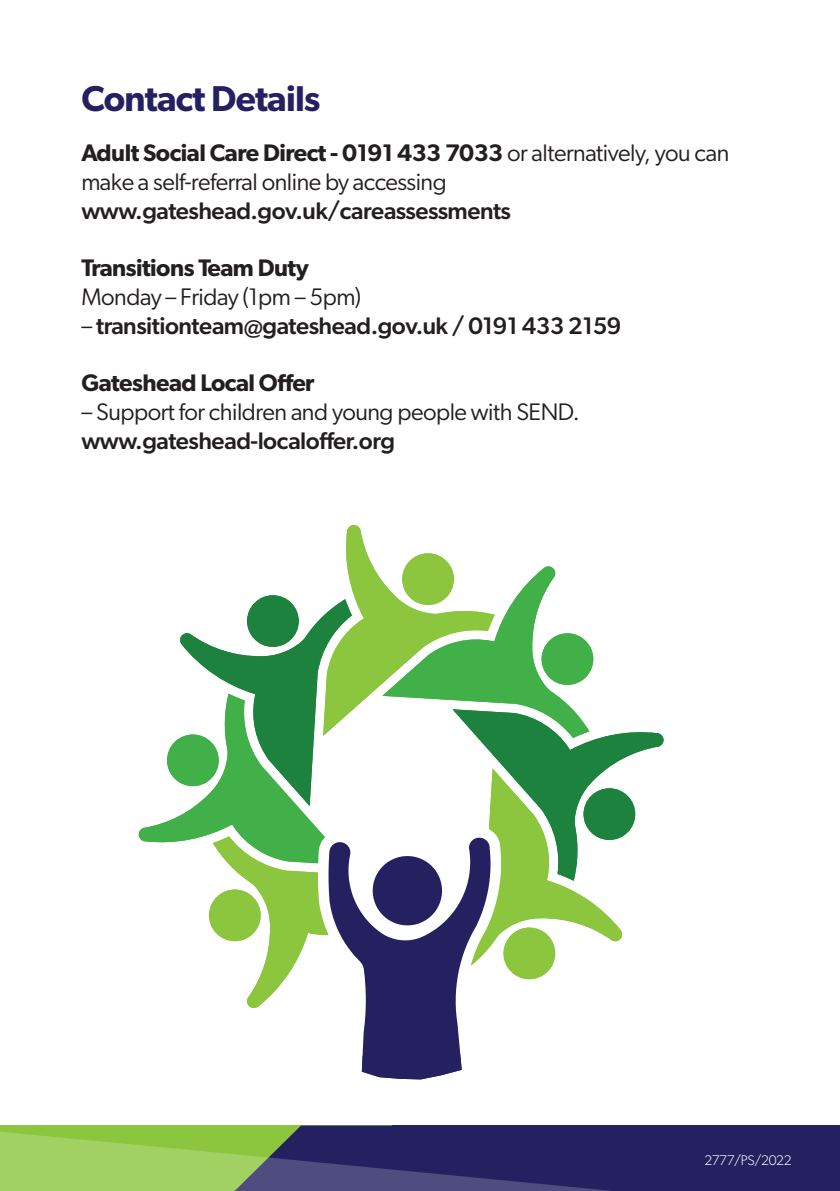
<style>
.page{position:relative;width:840px;height:1191px;background:#fff}
.page>*{position:absolute;margin:0;border:0;box-sizing:border-box;transform-origin:0 0}
.t1{font:600 36px "Gibson";letter-spacing:-.02em;color:#252161}
.t2{font:24px/28.8px "Gibson";letter-spacing:-.02em;color:#231f20}
.t3{font:500 24px "Gibson";letter-spacing:-.02em;color:#231f20}
.t4{font:600 24px "Gibson";letter-spacing:-.02em;color:#231f20}
.t5{font:300 14px "Gibson";letter-spacing:-.025em;color:#fff}
.s1{font-weight:600}
.s2{font-weight:400}
</style>
<div class="page">
<div style="left:285px;top:1125px;width:554px;height:66px;background:#252161"></div>
<svg style="left:0;top:1125px;width:611px;height:66px"></svg>
<svg style="left:138px;top:525px;width:526px;height:554px"></svg>
<h1 class="t1" style="left:81px;top:77px;width:240px">Contact Details</h1>
<p class="t2" style="left:81px;top:138px;width:649px"><span class="s1">Adult Social Care Direct - 0191 433 7033</span> or alternatively, you can make a self-referral online by accessing</p>
<p class="t3" style="left:81px;top:196px;width:431px">www.gateshead.gov.uk/careassessments</p>
<p class="t4" style="left:81px;top:253px;width:229px">Transitions Team Duty</p>
<p class="t2" style="left:81px;top:282px;width:281px">Monday – Friday (1pm – 5pm)</p>
<p class="t3" style="left:81px;top:311px;width:541px"><span class="s2">–</span> transitionteam@gateshead.gov.uk / 0191 433 2159</p>
<p class="t4" style="left:81px;top:369px;width:234px">Gateshead Local Offer</p>
<p class="t2" style="left:81px;top:397px;width:499px">– Support for children and young people with SEND.</p>
<p class="t3" style="left:81px;top:426px;width:315px">www.gateshead-localoffer.org</p>
<p class="t5" style="left:704px;top:1151px;width:88px">2777/PS/2022</p>
</div>
